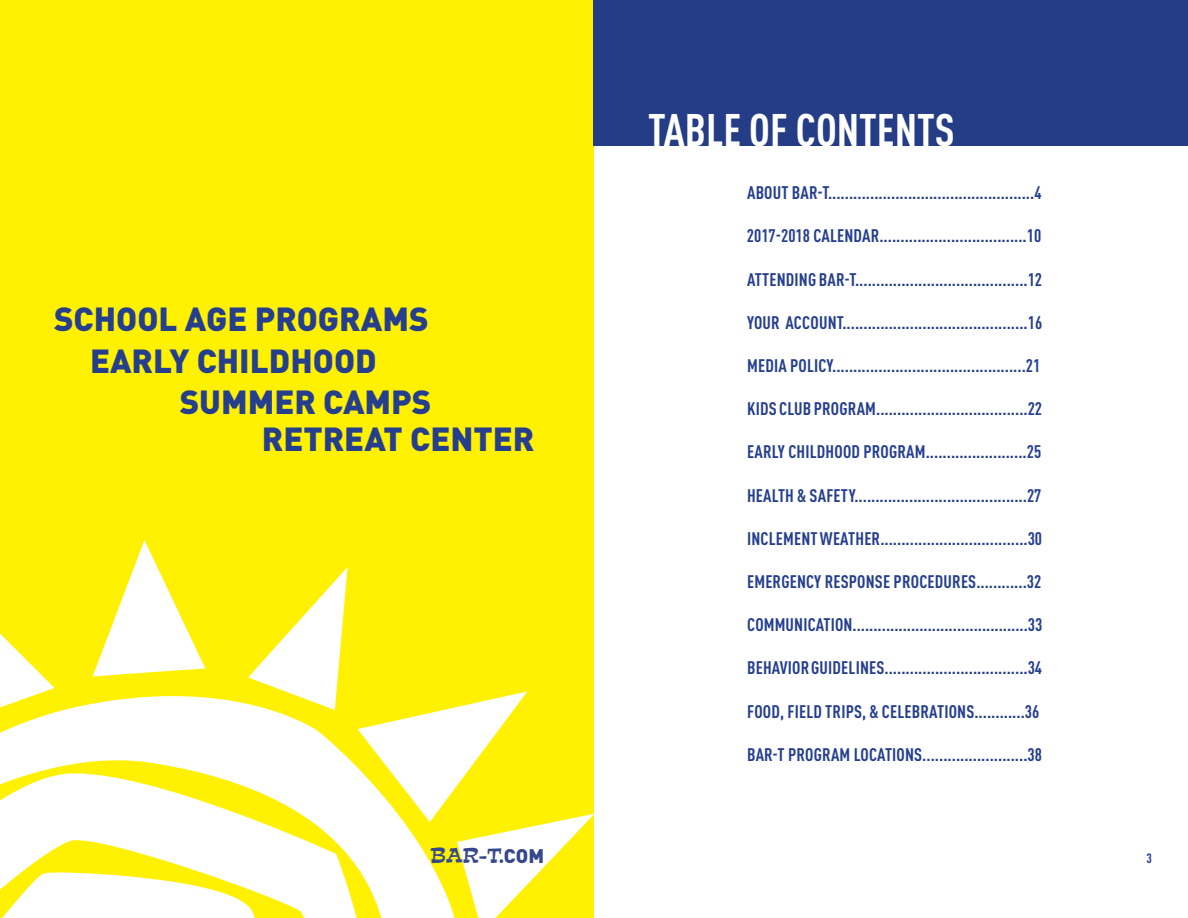
<style>
.page{position:relative;width:1188px;height:918px;background:#fff}
.page>*{position:absolute;margin:0;border:0;box-sizing:border-box;transform-origin:0 0}
.t1{font:700 condensed 45px "DINOT";color:#fff}
.t2{font:900 33px "DINOT";color:#253f8e}
.t3{font:19.5px "Expo Plain";color:#36478c}
.t4{font:700 condensed 18px "DINOT";letter-spacing:.01em;color:#253f8e}
.t5{font:700 condensed 13.5px "DINOT";color:#253f8e}
.s1{font-family:"DINOT";font-weight:900}
</style>
<div class="page">
<div style="left:0;top:0;width:594px;height:918px;background:#fff101"></div>
<svg style="left:64px;top:696px;width:184px;height:14px;fill:#fff"></svg>
<svg style="left:0;top:710px;width:358px;height:208px;fill:#fff"></svg>
<svg style="left:0;top:872px;width:258px;height:46px"></svg>
<svg style="left:0;top:633px;width:55px;height:75px"></svg>
<svg style="left:93px;top:540px;width:112px;height:137px"></svg>
<svg style="left:248px;top:567px;width:100px;height:143px"></svg>
<svg style="left:358px;top:691px;width:236px;height:227px"></svg>
<div style="left:594px;top:0;width:594px;height:146px;background:#253d86"></div>
<h2 class="t2" style="left:54px;top:297px;width:376px">SCHOOL AGE PROGRAMS</h2>
<h2 class="t2" style="left:90px;top:339px;width:288px">EARLY CHILDHOOD</h2>
<h2 class="t2" style="left:180px;top:380px;width:253px">SUMMER CAMPS</h2>
<h2 class="t2" style="left:262px;top:417px;width:274px">RETREAT CENTER</h2>
<p class="t3" style="left:430px;top:842px;width:115px">BAR-T.<span class="s1">COM</span></p>
<h1 class="t1" style="left:648px;top:103px;width:308px">TABLE OF CONTENTS</h1>
<p class="t4" style="left:747px;top:182px;width:296px">ABOUT BAR-T.................................................4</p>
<p class="t4" style="left:747px;top:225px;width:296px">2017-2018 CALENDAR...................................10</p>
<p class="t4" style="left:747px;top:268px;width:297px">ATTENDING BAR-T.........................................12</p>
<p class="t4" style="left:747px;top:311px;width:297px">YOUR ACCOUNT............................................16</p>
<p class="t4" style="left:747px;top:355px;width:295px">MEDIA POLICY..............................................21</p>
<p class="t4" style="left:747px;top:398px;width:297px">KIDS CLUB PROGRAM....................................22</p>
<p class="t4" style="left:747px;top:441px;width:296px">EARLY CHILDHOOD PROGRAM........................25</p>
<p class="t4" style="left:747px;top:484px;width:296px">HEALTH &amp; SAFETY.........................................27</p>
<p class="t4" style="left:747px;top:527px;width:297px">INCLEMENT WEATHER...................................30</p>
<p class="t4" style="left:747px;top:571px;width:296px">EMERGENCY RESPONSE PROCEDURES............32</p>
<p class="t4" style="left:747px;top:614px;width:297px">COMMUNICATION..........................................33</p>
<p class="t4" style="left:747px;top:657px;width:297px">BEHAVIOR GUIDELINES..................................34</p>
<p class="t4" style="left:747px;top:700px;width:294px">FOOD, FIELD TRIPS, &amp; CELEBRATIONS............36</p>
<p class="t4" style="left:747px;top:743px;width:296px">BAR-T PROGRAM LOCATIONS.........................38</p>
<p class="t5" style="left:1147px;top:850px;width:7px">3</p>
</div>
